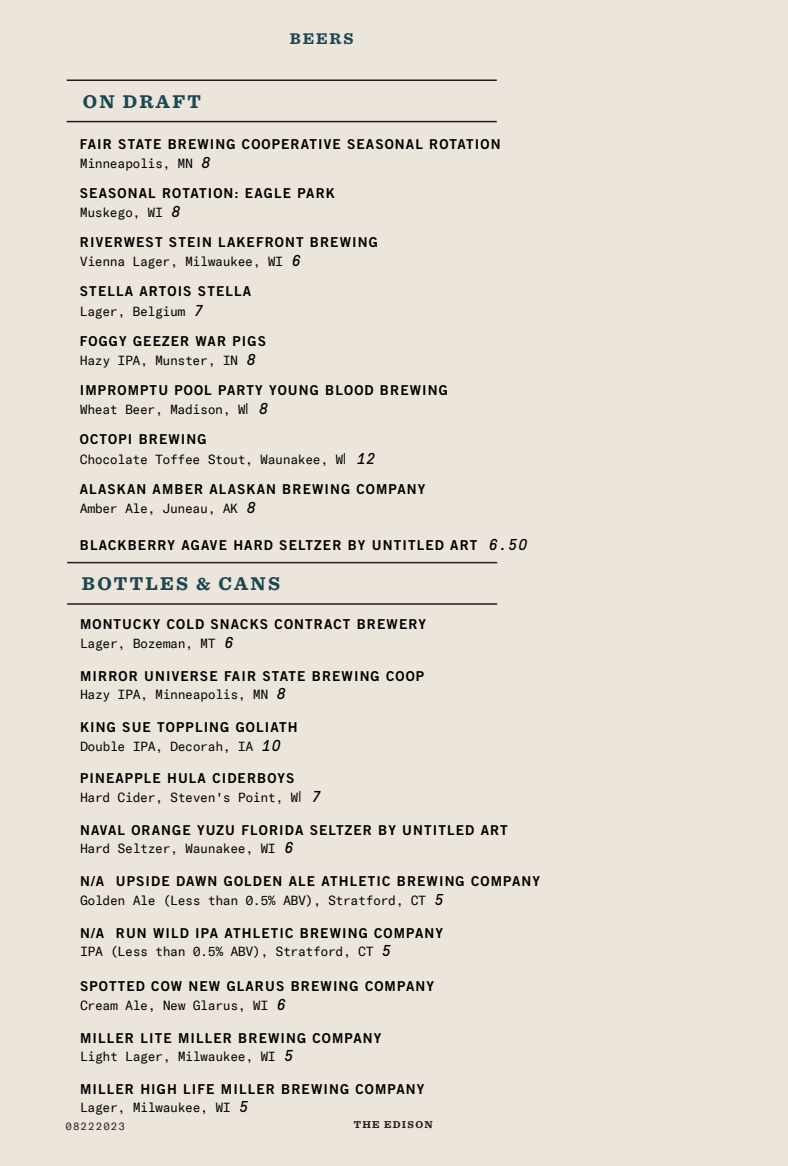
<style>
.page{position:relative;width:788px;height:1166px;background:#ece5dc}
.page>*{position:absolute;margin:0;border:0;box-sizing:border-box;transform-origin:0 0}
.t1{font:700 19.25px "Sentinel";letter-spacing:.12em;color:#1b4750}
.t2{font:700 16.28px "Sentinel";letter-spacing:.12em;color:#1b4750}
.t3{font:13.65px "Trade Gothic LT Pro Bd 2";letter-spacing:.08em;color:#000}
.t4{font:12.95px "GT America Mono";letter-spacing:-.04em;color:#000}
.t5{font:700 10.5px "Sentinel";letter-spacing:.12em;color:#231f20}
.t6{font:10.5px "GT America Mono";letter-spacing:.1em;color:#231f20}
.s1{font-family:"GT Pressura Mono";font-style:italic;font-size:15.75px}
.s2{font-family:"GT Pressura";font-weight:300;font-size:15.75px}
</style>
<div class="page">
<hr style="left:67px;top:121px;width:429px;height:1px;background:#231f20">
<hr style="left:67px;top:79px;width:429px;height:2px;background:#231f20">
<hr style="left:67px;top:603px;width:430px;height:1px;background:#231f20">
<hr style="left:67px;top:562px;width:430px;height:1px;background:#231f20">
<p class="t2" style="left:290px;top:26px;width:65px">BEERS</p>
<h1 class="t1" style="left:83px;top:86px;width:120px">ON DRAFT</h1>
<p class="t3" style="left:80px;top:135px;width:422px">FAIR STATE BREWING COOPERATIVE SEASONAL ROTATION</p>
<p class="t4" style="left:80px;top:156px;width:132px">Minneapolis, MN <span class="s1">8</span></p>
<p class="t3" style="left:80px;top:185px;width:256px">SEASONAL ROTATION: EAGLE PARK</p>
<p class="t4" style="left:80px;top:205px;width:102px">Muskego, WI <span class="s1">8</span></p>
<p class="t3" style="left:80px;top:234px;width:299px">RIVERWEST STEIN LAKEFRONT BREWING</p>
<p class="t4" style="left:80px;top:255px;width:222px">Vienna Lager, Milwaukee, WI <span class="s1">6</span></p>
<p class="t3" style="left:80px;top:283px;width:173px">STELLA ARTOIS STELLA</p>
<p class="t4" style="left:80px;top:304px;width:124px">Lager, Belgium <span class="s1">7</span></p>
<p class="t3" style="left:80px;top:332px;width:187px">FOGGY GEEZER WAR PIGS</p>
<p class="t4" style="left:80px;top:353px;width:177px">Hazy IPA, Munster, IN <span class="s1">8</span></p>
<p class="t3" style="left:80px;top:381px;width:369px">IMPROMPTU POOL PARTY YOUNG BLOOD BREWING</p>
<p class="t4" style="left:80px;top:402px;width:189px">Wheat Beer, Madison, W<span class="s2">I</span> <span class="s1">8</span></p>
<p class="t3" style="left:80px;top:431px;width:128px">OCTOPI BREWING</p>
<p class="t4" style="left:80px;top:451px;width:297px">Chocolate Toffee Stout, Waunakee, W<span class="s2">I</span> <span class="s1">12</span></p>
<p class="t3" style="left:80px;top:480px;width:347px">ALASKAN AMBER ALASKAN BREWING COMPANY</p>
<p class="t4" style="left:80px;top:501px;width:177px">Amber Ale, Juneau, AK <span class="s1">8</span></p>
<p class="t3" style="left:80px;top:536px;width:448px">BLACKBERRY AGAVE HARD SELTZER BY UNTITLED ART <span class="s1">6.50</span></p>
<h1 class="t1" style="left:82px;top:568px;width:200px">BOTTLES &amp; CANS</h1>
<p class="t3" style="left:80px;top:616px;width:347px">MONTUCKY COLD SNACKS CONTRACT BREWERY</p>
<p class="t4" style="left:80px;top:636px;width:154px">Lager, Bozeman, MT <span class="s1">6</span></p>
<p class="t3" style="left:80px;top:667px;width:345px">MIRROR UNIVERSE FAIR STATE BREWING COOP</p>
<p class="t4" style="left:80px;top:687px;width:207px">Hazy IPA, Minneapolis, MN <span class="s1">8</span></p>
<p class="t3" style="left:80px;top:718px;width:219px">KING SUE TOPPLING GOLIATH</p>
<p class="t4" style="left:80px;top:738px;width:202px">Double IPA, Decorah, IA <span class="s1">10</span></p>
<p class="t3" style="left:80px;top:770px;width:216px">PINEAPPLE HULA CIDERBOYS</p>
<p class="t4" style="left:80px;top:790px;width:242px">Hard Cider, Steven's Point, W<span class="s2">I</span> <span class="s1">7</span></p>
<p class="t3" style="left:80px;top:821px;width:429px">NAVAL ORANGE YUZU FLORIDA SELTZER BY UNTITLED ART</p>
<p class="t4" style="left:80px;top:841px;width:214px">Hard Seltzer, Waunakee, WI <span class="s1">6</span></p>
<p class="t3" style="left:80px;top:873px;width:461px">N/A UPSIDE DAWN GOLDEN ALE ATHLETIC BREWING COMPANY</p>
<p class="t4" style="left:80px;top:893px;width:365px">Golden Ale (Less than 0.5% ABV), Stratford, CT <span class="s1">5</span></p>
<p class="t3" style="left:80px;top:924px;width:364px">N/A RUN WILD IPA ATHLETIC BREWING COMPANY</p>
<p class="t4" style="left:80px;top:944px;width:312px">IPA (Less than 0.5% ABV), Stratford, CT <span class="s1">5</span></p>
<p class="t3" style="left:80px;top:977px;width:355px">SPOTTED COW NEW GLARUS BREWING COMPANY</p>
<p class="t4" style="left:80px;top:997px;width:207px">Cream Ale, New Glarus, WI <span class="s1">6</span></p>
<p class="t3" style="left:80px;top:1029px;width:303px">MILLER LITE MILLER BREWING COMPANY</p>
<p class="t4" style="left:80px;top:1049px;width:214px">Light Lager, Milwaukee, WI <span class="s1">5</span></p>
<p class="t3" style="left:80px;top:1080px;width:346px">MILLER HIGH LIFE MILLER BREWING COMPANY</p>
<p class="t4" style="left:80px;top:1100px;width:169px">Lager, Milwaukee, WI <span class="s1">5</span></p>
<p class="t6" style="left:65px;top:1119px;width:61px">08222023</p>
<p class="t5" style="left:354px;top:1116px;width:80px">THE EDISON</p>
</div>
